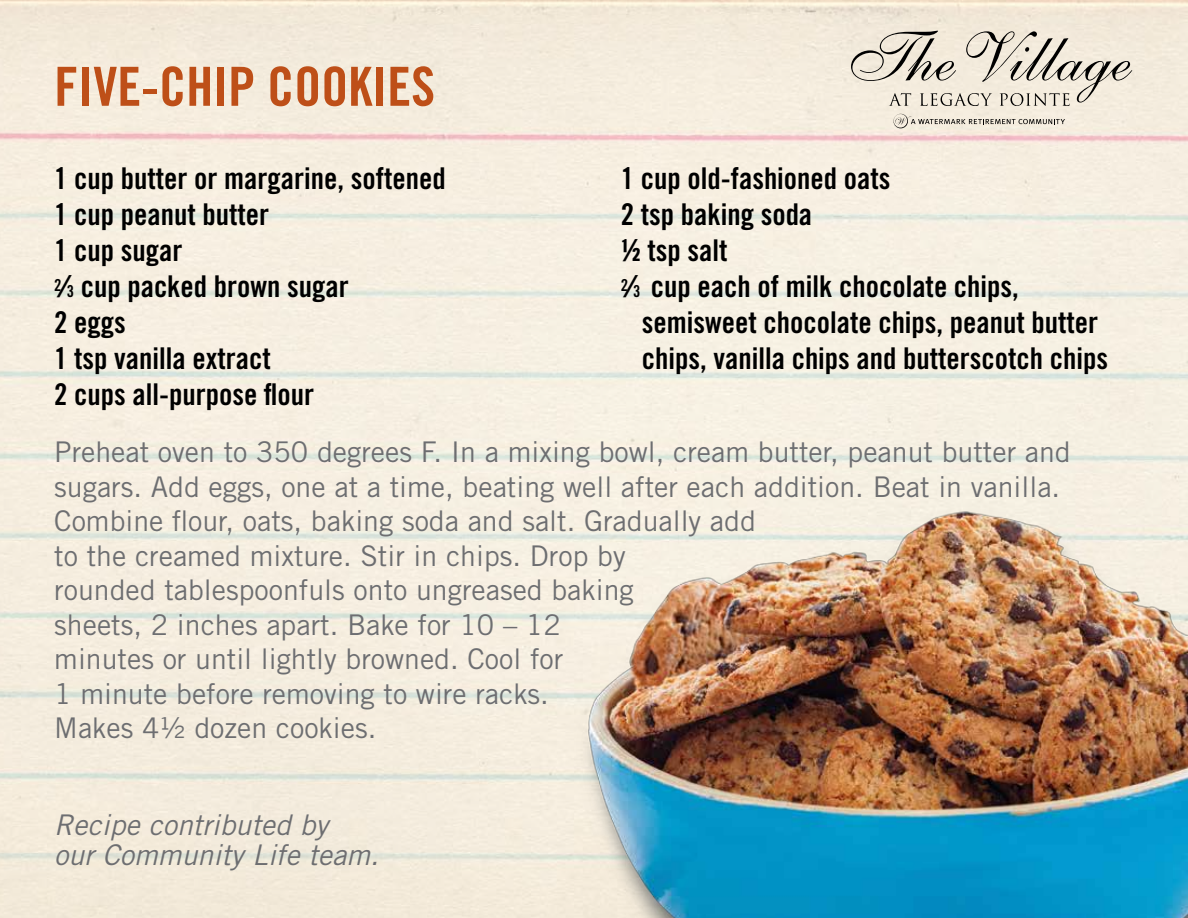
<style>
.page{position:relative;width:1188px;height:918px;background:#fff}
.page>*{position:absolute;margin:0;border:0;box-sizing:border-box;transform-origin:0 0}
.t1{font:54px "Trade Gothic LT Bold Cond Twenty";color:#be4f18}
.t2{font:30px/36px "Trade Gothic LT Bold Cond Twenty";color:#000}
.t3{font:28.5px/34.5px "Trade Gothic LT";color:#6d6e71}
.t4{font:italic 28.5px/30px "Trade Gothic";color:#6d6e71}
.s1{font-size:16.5px}
</style>
<div class="page">
<svg style="left:851px;top:31px;width:281px;height:75px"></svg>
<svg style="left:893px;top:114px;width:172px;height:14px"></svg>
<img style="left:492px;top:466px;width:696px;height:452px">
<h1 class="t1" style="left:54px;top:54px;width:382px">FIVE-CHIP COOKIES</h1>
<p class="t2" style="left:54px;top:160px;width:393px">1 cup butter or margarine, softened<br>1 cup peanut butter<br>1 cup sugar<br><sup>2</sup>⁄<span class="s1">3</span> cup packed brown sugar<br>2 eggs<br>1 tsp vanilla extract<br>2 cups all-purpose flour</p>
<p class="t3" style="left:54px;top:434px;width:1018px">Preheat oven to 350 degrees F. In a mixing bowl, cream butter, peanut butter and sugars. Add eggs, one at a time, beating well after each addition. Beat in vanilla.<br>Combine flour, oats, baking soda and salt. Gradually add<br>to the creamed mixture. Stir in chips. Drop by<br>rounded tablespoonfuls onto ungreased baking<br>sheets, 2 inches apart. Bake for 10 – 12<br>minutes or until lightly browned. Cool for<br>1 minute before removing to wire racks.<br>Makes 4½ dozen cookies.</p>
<p class="t2" style="left:621px;top:160px;width:271px">1 cup old-fashioned oats</p>
<p class="t2" style="left:621px;top:196px;width:193px">2 tsp baking soda</p>
<p class="t2" style="left:621px;top:232px;width:108px">½ tsp salt</p>
<p class="t2" style="left:621px;top:268px;width:400px"><sup>2</sup>⁄<span class="s1">3</span> cup each of milk chocolate chips,</p>
<p class="t2" style="left:642px;top:304px;width:458px">semisweet chocolate chips, peanut butter</p>
<p class="t2" style="left:642px;top:340px;width:468px">chips, vanilla chips and butterscotch chips</p>
<p class="t4" style="left:54px;top:809px;width:326px">Recipe contributed by<br>our Community Life team.</p>
</div>
